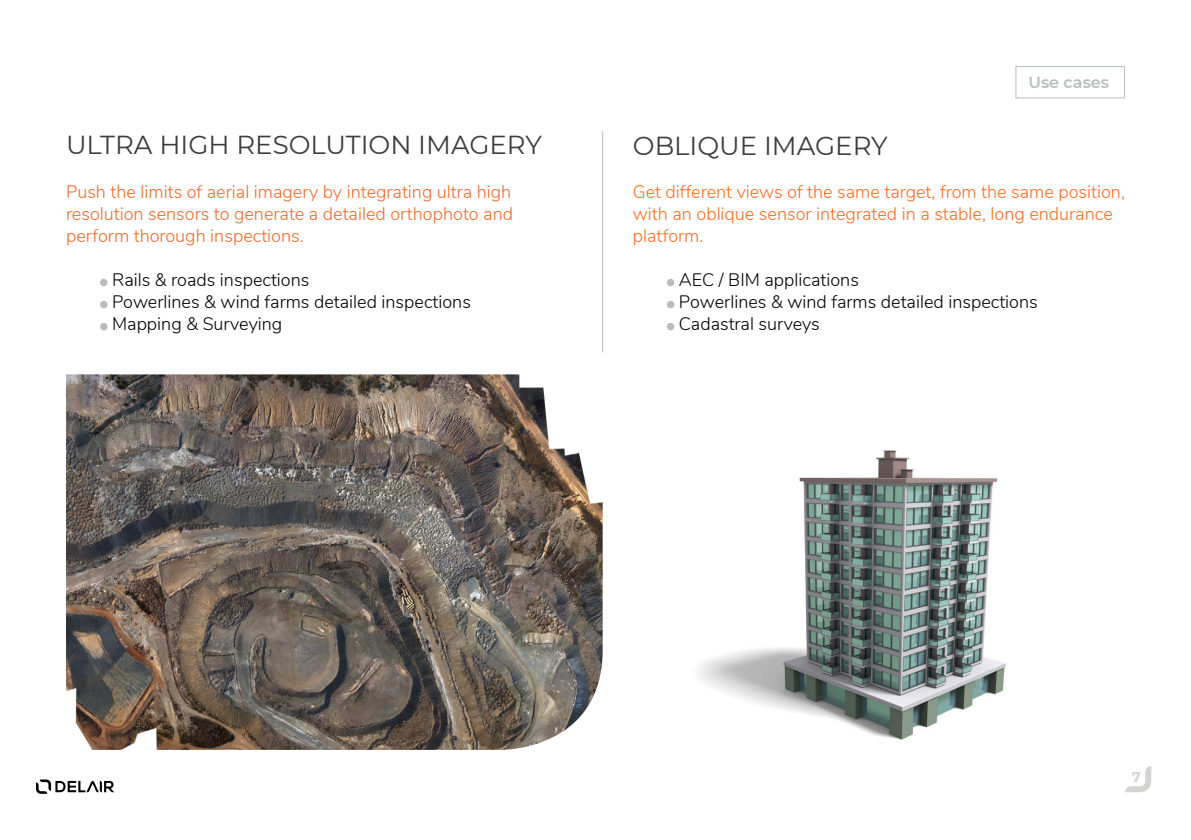
<style>
.page{position:relative;width:1191px;height:840px;background:#fff}
.page>*{position:absolute;margin:0;border:0;box-sizing:border-box;transform-origin:0 0}
.t1{font:26px "Montserrat";color:#3c3d41}
.t2{font:300 18px/22px "Nunito";color:#000}
.t3{font:300 18px/22px "Nunito";color:#ed6c2e;text-align:justify}
.t4{font:300 18px/22px "Nunito";color:#ff6d22}
.t5{font:600 16px "Montserrat";color:#b8bebe}
.t6{font:700 14px "Montserrat";color:#d4d3d2}
</style>
<div class="page">
<svg style="left:1125px;top:766px;width:26px;height:25px"></svg>
<svg style="left:36px;top:779px;width:78px;height:14px"></svg>
<div style="left:100px;top:279px;width:8px;height:7px;background:#b8bebe;border-radius:50%"></div>
<div style="left:100px;top:301px;width:8px;height:7px;background:#b8bebe;border-radius:50%"></div>
<div style="left:100px;top:323px;width:8px;height:7px;background:#b8bebe;border-radius:50%"></div>
<div style="left:667px;top:279px;width:7px;height:7px;background:#b8bebe;border-radius:50%"></div>
<div style="left:667px;top:301px;width:7px;height:7px;background:#b8bebe;border-radius:50%"></div>
<div style="left:667px;top:323px;width:7px;height:7px;background:#b8bebe;border-radius:50%"></div>
<img style="left:698px;top:450px;width:308px;height:290px">
<hr style="left:602px;top:131px;width:1px;height:221px;background:#b8bebe">
<img style="left:66px;top:374px;width:536px;height:375px">
<div style="left:1015px;top:66px;width:110px;height:32px;border:1px solid #b8bebe"></div>
<h1 class="t1" style="left:66px;top:127px;width:477px">ULTRA HIGH RESOLUTION IMAGERY</h1>
<p class="t3" style="left:66px;top:180px;width:448px">Push the limits of aerial imagery by integrating ultra high resolution sensors to generate a detailed orthophoto and perform thorough inspections.</p>
<p class="t2" style="left:112px;top:268px;width:360px">Rails &amp; roads inspections<br>Powerlines &amp; wind farms detailed inspections<br>Mapping &amp; Surveying</p>
<h1 class="t1" style="left:633px;top:127px;width:256px">OBLIQUE IMAGERY</h1>
<p class="t5" style="left:1028px;top:71px;width:82px">Use cases</p>
<p class="t4" style="left:633px;top:180px;width:493px">Get different views of the same target, from the same position, with an oblique sensor integrated in a stable, long endurance platform.</p>
<p class="t2" style="left:679px;top:268px;width:360px">AEC / BIM applications<br>Powerlines &amp; wind farms detailed inspections<br>Cadastral surveys</p>
<p class="t6" style="left:1132px;top:766px;width:10px">7</p>
</div>
